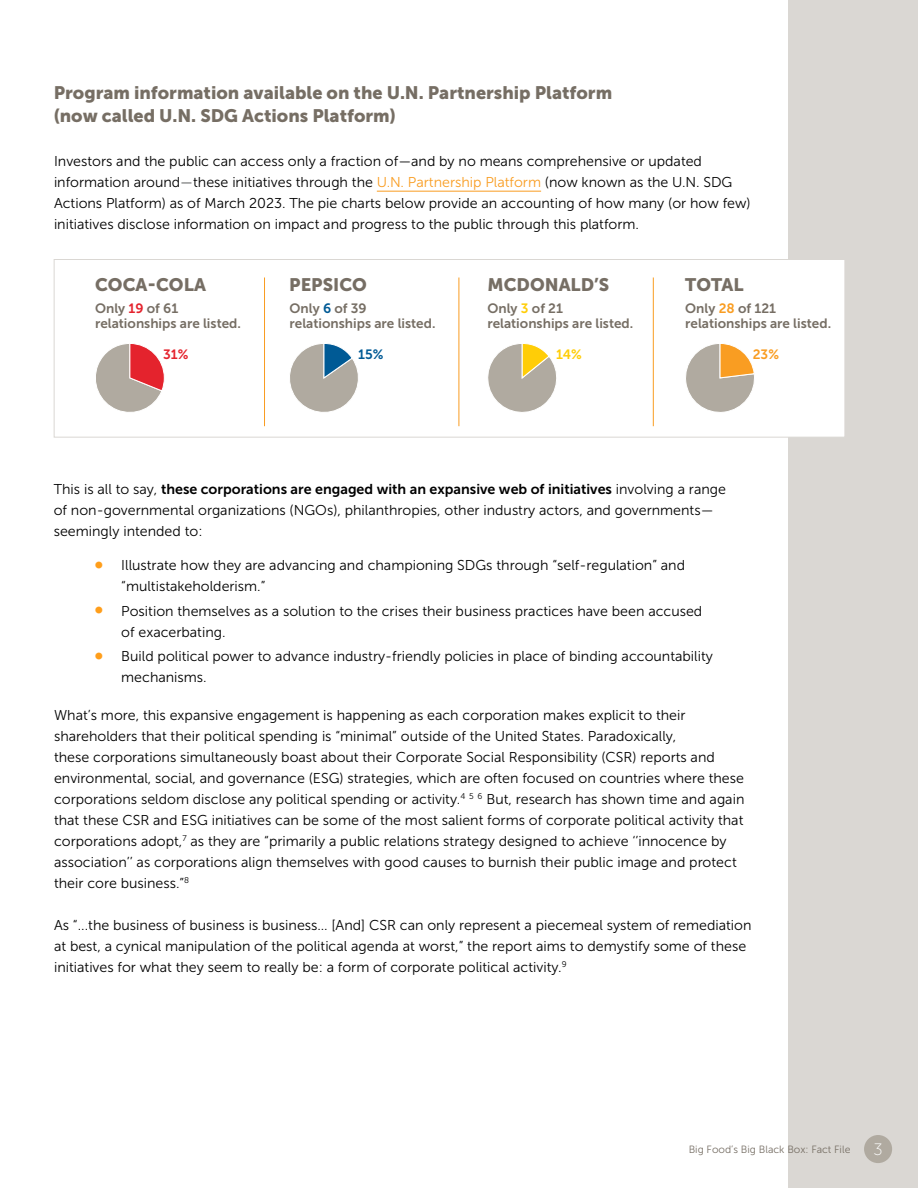
<style>
.page{position:relative;width:918px;height:1188px;background:#fff}
.page>*{position:absolute;margin:0;border:0;box-sizing:border-box;transform-origin:0 0}
.t1{font:18px/22.5px "Museo Sans 900";color:#766e64}
.t2{font:16.5px "Museo Sans 100";color:#fff}
.t3{font:14.25px/21px "Museo Sans 300";color:#000}
.t4{font:14.25px "Museo Sans 700";color:#000}
.t5{font:13.5px/15px "Museo Sans 700";color:#766e64}
.t6{font:13.5px "Museo Sans 700";color:#e4232d}
.t7{font:13.5px "Museo Sans 700";color:#005a95}
.t8{font:13.5px "Museo Sans 700";color:#ffcd07}
.t9{font:13.5px "Museo Sans 700";color:#f99d22}
.t10{font:10.5px "Museo Sans 300";color:#766e64}
.s1{color:#444746}
.s2{color:#f99d22}
.s3{color:#e4232d}
.s4{color:#005a95}
.s5{color:#ffcd07}
.s6{font-family:"Museo Sans 300"}
.s7{font-size:24px;color:#ff9e1b}
</style>
<div class="page">
<div style="left:788px;top:0;width:130px;height:1188px;background:#dad7d3"></div>
<div style="left:864px;top:1135px;width:28px;height:28px;background:#b0aaa0;border-radius:50%"></div>
<div style="left:54px;top:259px;width:791px;height:179px;background:#fff;border:1px solid #dad7d3"></div>
<svg style="left:96px;top:343px;width:69px;height:69px"></svg>
<svg style="left:290px;top:343px;width:68px;height:69px"></svg>
<svg style="left:488px;top:343px;width:69px;height:69px"></svg>
<hr style="left:264px;top:278px;width:1px;height:148px;background:#f99d22">
<hr style="left:459px;top:278px;width:1px;height:148px;background:#f99d22">
<hr style="left:653px;top:278px;width:1px;height:148px;background:#f99d22">
<svg style="left:686px;top:343px;width:68px;height:69px"></svg>
<hr style="left:377px;top:191px;width:164px;height:1px;background:#f99d22">
<p class="t1" style="left:54px;top:82px;width:560px">Program information available on the U.N. Partnership Platform (now called U.N. SDG Actions Platform)</p>
<p class="t3" style="left:54px;top:150px;width:698px">Investors and the public can access only a fraction of—and by no means comprehensive or updated information around<span class="s1">—</span>these initiatives through the <span class="s2">U.N. Partnership Platform</span> (now known as the U.N. SDG Actions Platform) as of March 2023. The pie charts below provide an accounting of how many (or how few) initiatives disclose information on impact and progress to the public through this platform.</p>
<p class="t1" style="left:95px;top:273px;width:113px">COCA-COLA</p>
<p class="t5" style="left:95px;top:301px;width:147px">Only <span class="s3">19</span> of 61 relationships are listed.</p>
<p class="t1" style="left:289px;top:273px;width:79px">PEPSICO</p>
<p class="t5" style="left:290px;top:301px;width:147px">Only <span class="s4">6</span> of 39 relationships are listed.</p>
<p class="t1" style="left:487px;top:273px;width:123px">MCDONALD’S</p>
<p class="t5" style="left:487px;top:301px;width:147px">Only <span class="s5">3</span> of 21 relationships are listed.</p>
<p class="t6" style="left:163px;top:347px;width:27px">31%</p>
<p class="t7" style="left:358px;top:347px;width:27px">15%</p>
<p class="t8" style="left:556px;top:347px;width:27px">14%</p>
<p class="t1" style="left:685px;top:273px;width:60px">TOTAL</p>
<p class="t5" style="left:685px;top:301px;width:147px">Only <span class="s2">28</span> of 121 relationships are listed.</p>
<p class="t9" style="left:753px;top:347px;width:28px">23%</p>
<p class="t4" style="left:54px;top:481px;width:674px"><span class="s6">This is all to say,</span> these corporations are engaged with an expansive web of initiatives <span class="s6">involving a range</span></p>
<p class="t3" style="left:54px;top:500px;width:661px">of non-governmental organizations (NGOs), philanthropies, other industry actors, and governments— seemingly intended to:</p>
<p class="t3" style="left:121px;top:555px;width:565px;text-indent:-27px"><span class="s7">•</span> Illustrate how they are advancing and championing SDGs through “self-regulation” and “multistakeholderism.”</p>
<p class="t3" style="left:121px;top:601px;width:583px;text-indent:-27px"><span class="s7">•</span> Position themselves as a solution to the crises their business practices have been accused of exacerbating.</p>
<p class="t3" style="left:121px;top:646px;width:593px;text-indent:-27px"><span class="s7">•</span> Build political power to advance industry-friendly policies in place of binding accountability mechanisms.</p>
<p class="t3" style="left:54px;top:705px;width:692px">What’s more, this expansive engagement is happening as each corporation makes explicit to their shareholders that their political spending is “minimal” outside of the United States. Paradoxically,<br>these corporations simultaneously boast about their Corporate Social Responsibility (CSR) reports and environmental, social, and governance (ESG) strategies, which are often focused on countries where these corporations seldom disclose any political spending or activity.<sup>4</sup> <sup>5</sup> <sup>6</sup> But, research has shown time and again that these CSR and ESG initiatives can be some of the most salient forms of corporate political activity that corporations adopt,<sup>7</sup> as they are “primarily a public relations strategy designed to achieve ‘’innocence by association’’ as corporations align themselves with good causes to burnish their public image and protect their core business.”<sup>8</sup></p>
<p class="t3" style="left:54px;top:915px;width:699px">As “...the business of business is business… [And] CSR can only represent a piecemeal system of remediation at best, a cynical manipulation of the political agenda at worst,” the report aims to demystify some of these initiatives for what they seem to really be: a form of corporate political activity.<sup>9</sup></p>
<p class="t10" style="left:689px;top:1144px;width:163px">Big Food’s Big Black Box: Fact File</p>
<p class="t2" style="left:874px;top:1141px;width:11px">3</p>
</div>
